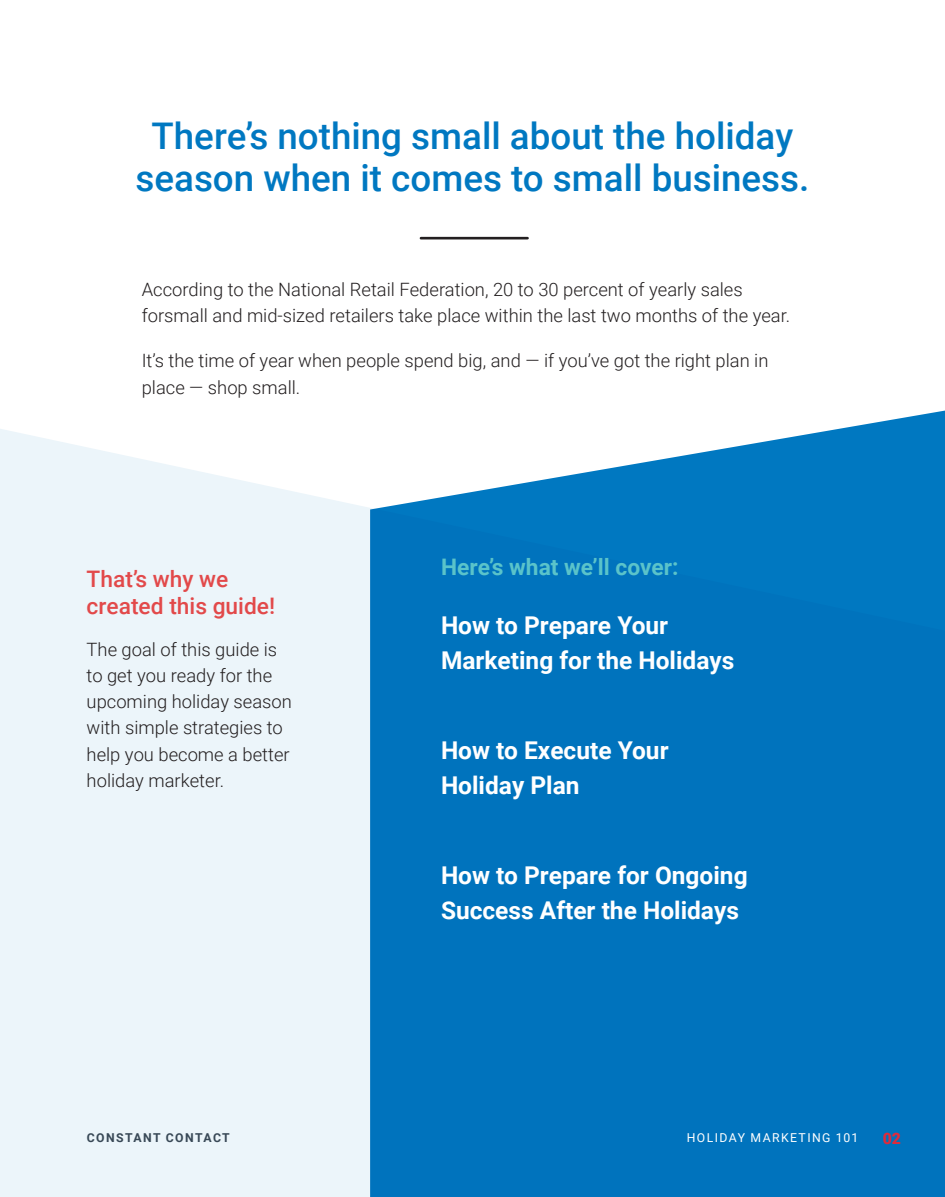
<style>
.page{position:relative;width:945px;height:1197px;background:#fff}
.page>*{position:absolute;margin:0;border:0;box-sizing:border-box;transform-origin:0 0}
.Blue_Header{font:500 36.75px/42px "Roboto";color:#0078c1;text-align:center}
.Body_Copy{font:700 24.5px/35px "Roboto";color:#fff}
.hd2{font:500 22.75px/26.2px "Roboto";color:#e2494a}
.turq_subhead_larger{font:700 22.75px "Roboto";color:#5ac3ca}
.Body_Copy-2{font:300 18.38px/26.2px "Roboto";color:#231f20}
.t1{font:900 15.75px "Roboto";color:#de2b3c}
.t2{font:12.25px "Roboto";letter-spacing:.115em;color:#fff}
.t3{font:700 12.25px "Roboto";letter-spacing:.115em;color:#384856}
</style>
<div class="page">
<div style="left:0;top:429px;width:370px;height:768px;background:#ecf5fa"></div>
<div style="left:370px;top:410px;width:575px;height:787px;background:#0073bd"></div>
<hr style="left:421px;top:237px;width:107px;height:2px;background:#231f20">
<p class="Blue_Header" style="left:135px;top:113px;width:676px">There’s nothing small about the holiday season when it comes to small business.</p>
<p class="Body_Copy-2" style="left:142px;top:276px;width:650px">According to the National Retail Federation, 20 to 30 percent of yearly sales forsmall and mid-sized retailers take place within the last two months of the year.</p>
<p class="Body_Copy-2" style="left:142px;top:347px;width:628px">It’s the time of year when people spend big, and — if you’ve got the right plan in place — shop small.</p>
<p class="hd2" style="left:87px;top:565px;width:190px">That’s why we created this guide!</p>
<p class="Body_Copy-2" style="left:87px;top:635px;width:207px">The goal of this guide is to get you ready for the upcoming holiday season with simple strategies to help you become a better holiday marketer.</p>
<p class="turq_subhead_larger" style="left:441px;top:551px;width:239px">Here’s what we’ll cover:</p>
<p class="Body_Copy" style="left:441px;top:607px;width:295px">How to Prepare Your<br>Marketing for the Holidays</p>
<p class="Body_Copy" style="left:441px;top:732px;width:229px">How to Execute Your<br>Holiday Plan</p>
<p class="Body_Copy" style="left:441px;top:857px;width:308px">How to Prepare for Ongoing<br>Success After the Holidays</p>
<p class="t3" style="left:87px;top:1129px;width:145px">CONSTANT CONTACT</p>
<p class="t2" style="left:687px;top:1129px;width:173px">HOLIDAY MARKETING 101</p>
<p class="t1" style="left:883px;top:1127px;width:20px">02</p>
</div>
